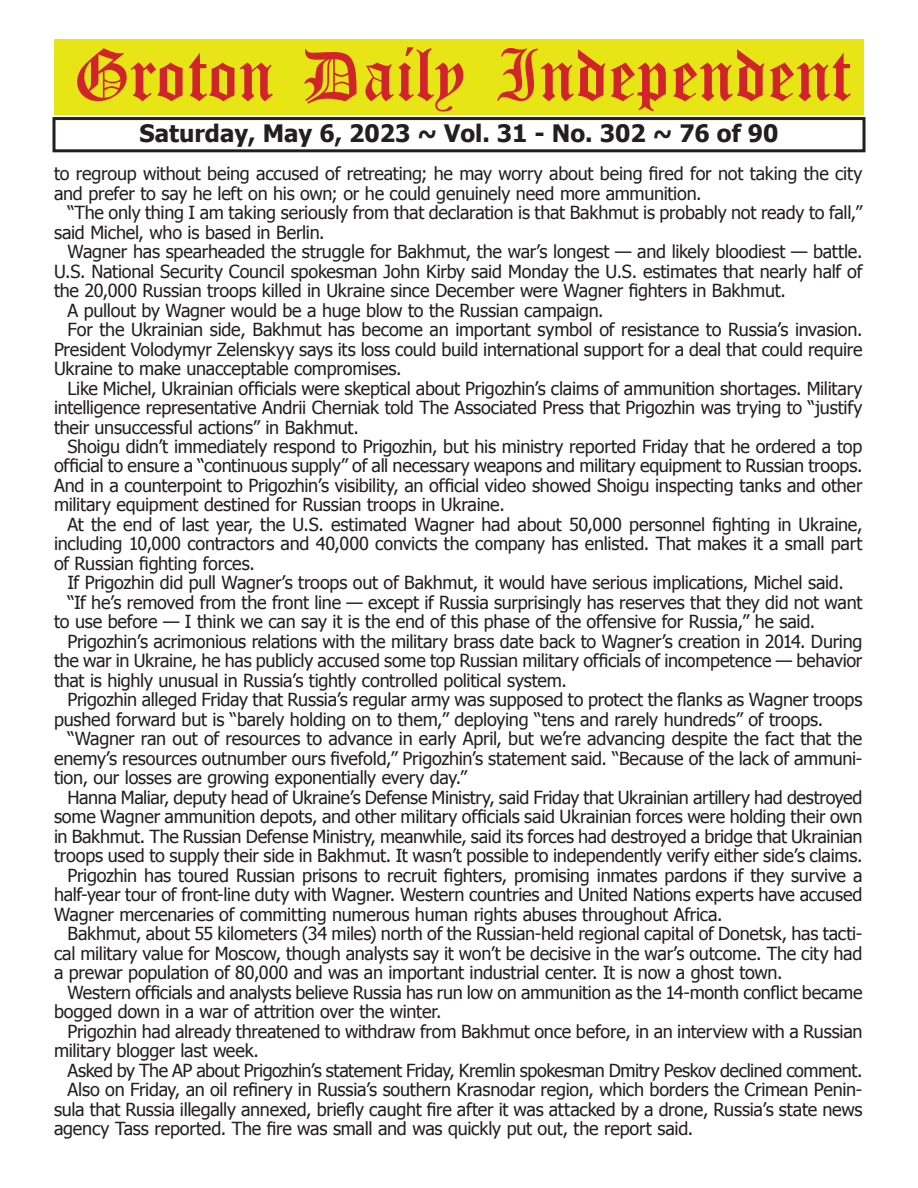
<style>
.page{position:relative;width:918px;height:1188px;background:#fff}
.page>*{position:absolute;margin:0;border:0;box-sizing:border-box;transform-origin:0 0}
.t1{font:54px "Old English Five";color:#d1232a}
.t2{font:700 24px "Tahoma";color:#231f20}
.t3{font:18px/19.5px "Tahoma";letter-spacing:-.015em;color:#231f20}
</style>
<div class="page">
<div style="left:52px;top:117px;width:814px;height:35px;border:3px solid #231f20"></div>
<div style="left:54px;top:40px;width:810px;height:75px;background:#e7e515"></div>
<h1 class="t1" style="left:73px;top:50px;width:779px">Groton Daily Independent</h1>
<h2 class="t2" style="left:140px;top:116px;width:640px">Saturday, May 6, 2023 ~ Vol. 31 - No. 302 ~ 76 of 90</h2>
<p class="t3" style="left:54px;top:163px;width:810px">to regroup without being accused of retreating; he may worry about being fired for not taking the city and prefer to say he left on his own; or he could genuinely need more ammunition.</p>
<p class="t3" style="left:54px;top:202px;width:810px;text-indent:14px">“The only thing I am taking seriously from that declaration is that Bakhmut is probably not ready to fall,” said Michel, who is based in Berlin.</p>
<p class="t3" style="left:68px;top:241px;width:797px">Wagner has spearheaded the struggle for Bakhmut, the war’s longest — and likely bloodiest — battle.</p>
<p class="t3" style="left:54px;top:260px;width:810px">U.S. National Security Council spokesman John Kirby said Monday the U.S. estimates that nearly half of</p>
<p class="t3" style="left:54px;top:280px;width:734px">the 20,000 Russian troops killed in Ukraine since December were Wagner fighters in Bakhmut.</p>
<p class="t3" style="left:68px;top:299px;width:538px">A pullout by Wagner would be a huge blow to the Russian campaign.</p>
<p class="t3" style="left:68px;top:319px;width:796px">For the Ukrainian side, Bakhmut has become an important symbol of resistance to Russia’s invasion.</p>
<p class="t3" style="left:54px;top:338px;width:810px">President Volodymyr Zelenskyy says its loss could build international support for a deal that could require</p>
<p class="t3" style="left:54px;top:358px;width:349px">Ukraine to make unacceptable compromises.</p>
<p class="t3" style="left:68px;top:377px;width:796px">Like Michel, Ukrainian officials were skeptical about Prigozhin’s claims of ammunition shortages. Military</p>
<p class="t3" style="left:54px;top:397px;width:810px">intelligence representative Andrii Cherniak told The Associated Press that Prigozhin was trying to “justify</p>
<p class="t3" style="left:54px;top:416px;width:306px">their unsuccessful actions” in Bakhmut.</p>
<p class="t3" style="left:68px;top:436px;width:796px">Shoigu didn’t immediately respond to Prigozhin, but his ministry reported Friday that he ordered a top</p>
<p class="t3" style="left:54px;top:455px;width:810px">official to ensure a “continuous supply” of all necessary weapons and military equipment to Russian troops.</p>
<p class="t3" style="left:54px;top:475px;width:810px">And in a counterpoint to Prigozhin’s visibility, an official video showed Shoigu inspecting tanks and other</p>
<p class="t3" style="left:54px;top:494px;width:452px">military equipment destined for Russian troops in Ukraine.</p>
<p class="t3" style="left:68px;top:514px;width:796px">At the end of last year, the U.S. estimated Wagner had about 50,000 personnel fighting in Ukraine,</p>
<p class="t3" style="left:54px;top:533px;width:810px">including 10,000 contractors and 40,000 convicts the company has enlisted. That makes it a small part</p>
<p class="t3" style="left:54px;top:553px;width:202px">of Russian fighting forces.</p>
<p class="t3" style="left:68px;top:572px;width:778px">If Prigozhin did pull Wagner’s troops out of Bakhmut, it would have serious implications, Michel said.</p>
<p class="t3" style="left:68px;top:592px;width:796px">“If he’s removed from the front line — except if Russia surprisingly has reserves that they did not want</p>
<p class="t3" style="left:54px;top:611px;width:763px">to use before — I think we can say it is the end of this phase of the offensive for Russia,” he said.</p>
<p class="t3" style="left:68px;top:631px;width:796px">Prigozhin’s acrimonious relations with the military brass date back to Wagner’s creation in 2014. During</p>
<p class="t3" style="left:54px;top:650px;width:810px">the war in Ukraine, he has publicly accused some top Russian military officials of incompetence — behavior</p>
<p class="t3" style="left:54px;top:670px;width:514px">that is highly unusual in Russia’s tightly controlled political system.</p>
<p class="t3" style="left:68px;top:689px;width:796px">Prigozhin alleged Friday that Russia’s regular army was supposed to protect the flanks as Wagner troops</p>
<p class="t3" style="left:54px;top:709px;width:771px">pushed forward but is “barely holding on to them,” deploying “tens and rarely hundreds” of troops.</p>
<p class="t3" style="left:68px;top:728px;width:796px">“Wagner ran out of resources to advance in early April, but we’re advancing despite the fact that the</p>
<p class="t3" style="left:54px;top:748px;width:810px">enemy’s resources outnumber ours fivefold,” Prigozhin’s statement said. “Because of the lack of ammuni-</p>
<p class="t3" style="left:54px;top:767px;width:415px">tion, our losses are growing exponentially every day.”</p>
<p class="t3" style="left:68px;top:787px;width:796px">Hanna Maliar, deputy head of Ukraine’s Defense Ministry, said Friday that Ukrainian artillery had destroyed</p>
<p class="t3" style="left:54px;top:806px;width:810px">some Wagner ammunition depots, and other military officials said Ukrainian forces were holding their own</p>
<p class="t3" style="left:54px;top:826px;width:810px">in Bakhmut. The Russian Defense Ministry, meanwhile, said its forces had destroyed a bridge that Ukrainian</p>
<p class="t3" style="left:54px;top:845px;width:810px">troops used to supply their side in Bakhmut. It wasn’t possible to independently verify either side’s claims.</p>
<p class="t3" style="left:68px;top:865px;width:797px">Prigozhin has toured Russian prisons to recruit fighters, promising inmates pardons if they survive a</p>
<p class="t3" style="left:54px;top:884px;width:810px">half-year tour of front-line duty with Wagner. Western countries and United Nations experts have accused</p>
<p class="t3" style="left:54px;top:904px;width:670px">Wagner mercenaries of committing numerous human rights abuses throughout Africa.</p>
<p class="t3" style="left:68px;top:923px;width:796px">Bakhmut, about 55 kilometers (34 miles) north of the Russian-held regional capital of Donetsk, has tacti-</p>
<p class="t3" style="left:54px;top:943px;width:810px">cal military value for Moscow, though analysts say it won’t be decisive in the war’s outcome. The city had</p>
<p class="t3" style="left:54px;top:962px;width:730px">a prewar population of 80,000 and was an important industrial center. It is now a ghost town.</p>
<p class="t3" style="left:68px;top:982px;width:796px">Western officials and analysts believe Russia has run low on ammunition as the 14-month conflict became</p>
<p class="t3" style="left:54px;top:1001px;width:389px">bogged down in a war of attrition over the winter.</p>
<p class="t3" style="left:68px;top:1021px;width:797px">Prigozhin had already threatened to withdraw from Bakhmut once before, in an interview with a Russian</p>
<p class="t3" style="left:54px;top:1040px;width:206px">military blogger last week.</p>
<p class="t3" style="left:68px;top:1060px;width:796px">Asked by The AP about Prigozhin’s statement Friday, Kremlin spokesman Dmitry Peskov declined comment.</p>
<p class="t3" style="left:68px;top:1079px;width:796px">Also on Friday, an oil refinery in Russia’s southern Krasnodar region, which borders the Crimean Penin-</p>
<p class="t3" style="left:54px;top:1099px;width:810px">sula that Russia illegally annexed, briefly caught fire after it was attacked by a drone, Russia’s state news</p>
<p class="t3" style="left:54px;top:1118px;width:641px">agency Tass reported. The fire was small and was quickly put out, the report said.</p>
</div>
